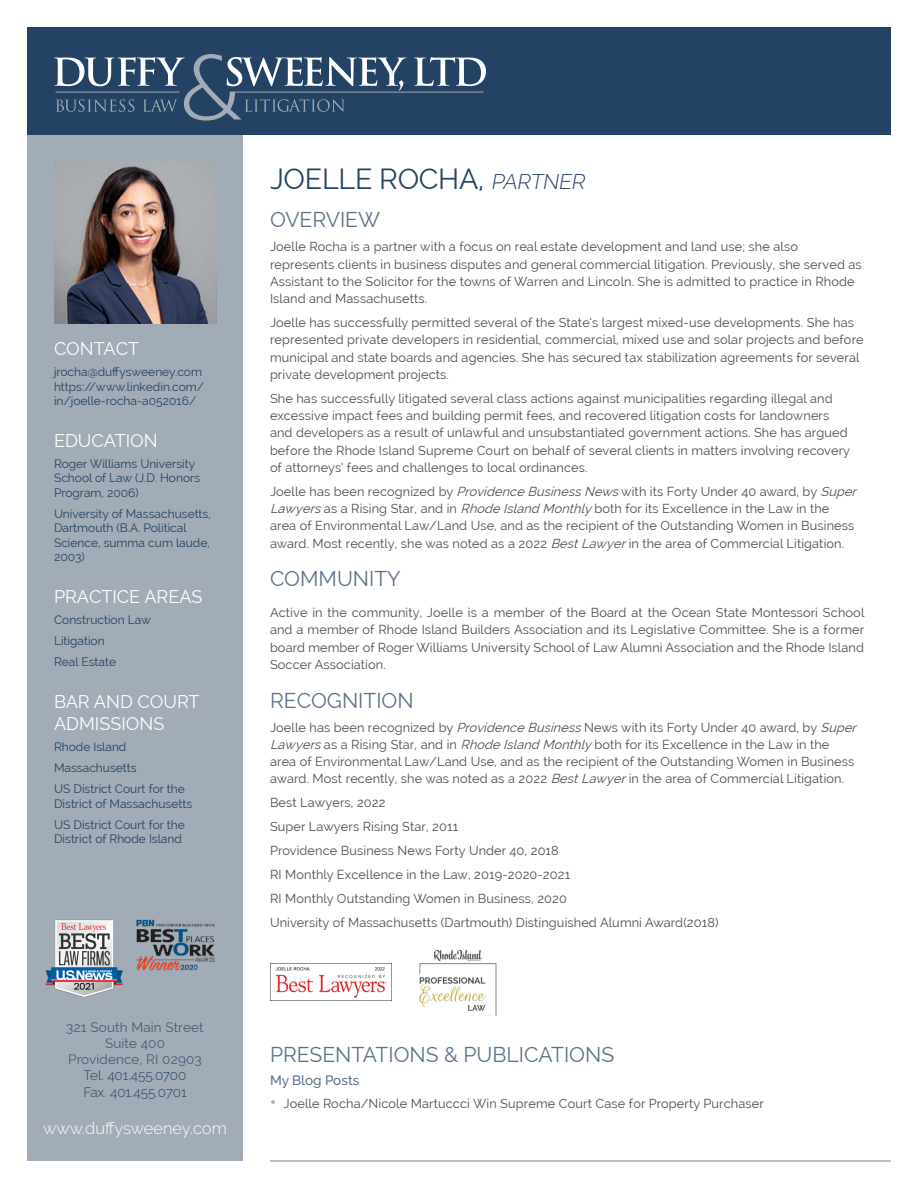
<style>
.page{position:relative;width:918px;height:1188px;background:#fff}
.page>*{position:absolute;margin:0;border:0;box-sizing:border-box;transform-origin:0 0}
.Name{font:28.5px "Raleway";letter-spacing:-.01em;color:#244263}
.Body_Heading{font:21px "Raleway";color:#5b718a}
.Sidebar_Heading{font:18px/21.6px "Raleway";color:#fff}
.t1{font:300 16.5px "Raleway";color:#fff}
.t2{font:13.5px/16.2px "Raleway";letter-spacing:.01em;color:#455e7a;text-align:center}
.t3{font:300 13.5px/16.2px "Raleway";color:#244263}
.Body_Sub-head{font:500 13.5px "Raleway";color:#5b718a}
.Short_Bio_Body{font:12.75px/17.2px "Raleway";letter-spacing:.01em;color:#4b4c4d}
.Body_Heading-2{font:12.75px/17.2px "Raleway";letter-spacing:.01em;color:#4b4c4d;text-align:justify}
.Sidebar_Body{font:12px/14.4px "Raleway";color:#244263}
.s1{font-weight:300;font-style:italic;font-size:21px}
.s2{font-style:italic}
.s3{font-family:"Helvetica Neue";font-size:16.5px;color:#a1acb6}
</style>
<div class="page">
<div style="left:27px;top:40px;width:216px;height:1121px;background:#a1acb6"></div>
<div style="left:27px;top:27px;width:864px;height:108px;background:#244263"></div>
<svg style="left:54px;top:54px;width:352px;height:67px"></svg>
<svg style="left:414px;top:57px;width:72px;height:29px"></svg>
<hr style="left:56px;top:92px;width:123px;height:1px;background:#a1acb6">
<hr style="left:230px;top:92px;width:253px;height:1px;background:#a1acb6">
<hr style="left:270px;top:1160px;width:621px;height:2px;background:#a1acb6">
<img style="left:54px;top:162px;width:162px;height:162px">
<img style="left:270px;top:963px;width:122px;height:37px">
<img style="left:45px;top:919px;width:78px;height:79px">
<img style="left:136px;top:919px;width:79px;height:52px">
<img style="left:419px;top:950px;width:78px;height:65px">
<p class="Sidebar_Heading" style="left:54px;top:338px;width:87px">CONTACT</p>
<p class="Sidebar_Body" style="left:54px;top:365px;width:152px">jrocha@duffysweeney.com https://www.linkedin.com/ in/joelle-rocha-a052016/</p>
<p class="Sidebar_Heading" style="left:54px;top:430px;width:105px">EDUCATION</p>
<p class="Sidebar_Body" style="left:54px;top:456px;width:148px">Roger Williams University<br>School of Law (J.D. Honors<br>Program, 2006)</p>
<p class="Sidebar_Body" style="left:54px;top:506px;width:158px">University of Massachusetts,<br>Dartmouth (B.A. Political<br>Science, summa cum laude,<br>2003)</p>
<p class="Sidebar_Heading" style="left:54px;top:586px;width:150px">PRACTICE AREAS</p>
<p class="Sidebar_Body" style="left:54px;top:613px;width:99px">Construction Law</p>
<p class="Sidebar_Body" style="left:54px;top:634px;width:52px">Litigation</p>
<p class="Sidebar_Body" style="left:54px;top:655px;width:64px">Real Estate</p>
<p class="Sidebar_Heading" style="left:54px;top:691px;width:147px">BAR AND COURT<br>ADMISSIONS</p>
<p class="Sidebar_Body" style="left:54px;top:740px;width:74px">Rhode Island</p>
<p class="Sidebar_Body" style="left:54px;top:761px;width:84px">Massachusetts</p>
<p class="Sidebar_Body" style="left:54px;top:782px;width:140px">US District Court for the<br>District of Massachusetts</p>
<p class="Sidebar_Body" style="left:54px;top:817px;width:132px">US District Court for the<br>District of Rhode Island</p>
<p class="t2" style="left:66px;top:1019px;width:139px">321 South Main Street<br>Suite 400<br>Providence, RI 02903</p>
<p class="t3" style="left:83px;top:1067px;width:105px">Tel. 401.455.0700<br>Fax. 401.455.0701</p>
<p class="t1" style="left:43px;top:1119px;width:185px">www.duffysweeney.com</p>
<p class="Name" style="left:270px;top:162px;width:320px">JOELLE ROCHA, <span class="s1">PARTNER</span></p>
<p class="Body_Heading" style="left:270px;top:208px;width:112px">OVERVIEW</p>
<p class="Short_Bio_Body" style="left:270px;top:238px;width:593px">Joelle Rocha is a partner with a focus on real estate development and land use; she also represents clients in business disputes and general commercial litigation. Previously, she served as Assistant to the Solicitor for the towns of Warren and Lincoln. She is admitted to practice in Rhode Island and Massachusetts.</p>
<p class="Short_Bio_Body" style="left:270px;top:314px;width:595px">Joelle has successfully permitted several of the State’s largest mixed-use developments. She has represented private developers in residential, commercial, mixed use and solar projects and before municipal and state boards and agencies. She has secured tax stabilization agreements for several private development projects.</p>
<p class="Short_Bio_Body" style="left:270px;top:390px;width:582px">She has successfully litigated several class actions against municipalities regarding illegal and excessive impact fees and building permit fees, and recovered litigation costs for landowners and developers as a result of unlawful and unsubstantiated government actions. She has argued before the Rhode Island Supreme Court on behalf of several clients in matters involving recovery of attorneys’ fees and challenges to local ordinances.</p>
<p class="Short_Bio_Body" style="left:270px;top:483px;width:592px">Joelle has been recognized by <span class="s2">Providence BusinessNews</span>with its Forty Under 40 award, by <span class="s2">Super Lawyers</span>as a Rising Star, and in <span class="s2">Rhode Island Monthly</span>both for its Excellence in the Law in the<br>area of Environmental Law/Land Use, and as the recipient of the Outstanding Women in Business award. Most recently, she was noted as a 2022 <span class="s2">BestLawyer</span>in the area of Commercial Litigation.</p>
<p class="Body_Heading" style="left:270px;top:567px;width:132px">COMMUNITY</p>
<p class="Body_Heading-2" style="left:270px;top:604px;width:596px">Active in the community, Joelle is a member of the Board at the Ocean State Montessori School and a member of Rhode Island Builders Association and its Legislative Committee. She is a former board member of Roger Williams University School of Law Alumni Association and the Rhode Island Soccer Association.</p>
<p class="Body_Heading" style="left:270px;top:688px;width:145px">RECOGNITION</p>
<p class="Short_Bio_Body" style="left:270px;top:718px;width:592px">Joelle has been recognized by <span class="s2">Providence Business</span>News with its Forty Under 40 award, by <span class="s2">Super Lawyers</span>as a Rising Star, and in <span class="s2">Rhode Island Monthly</span>both for its Excellence in the Law in the<br>area of Environmental Law/Land Use, and as the recipient of the Outstanding Women in Business award. Most recently, she was noted as a 2022 <span class="s2">BestLawyer</span>in the area of Commercial Litigation.</p>
<p class="Short_Bio_Body" style="left:270px;top:794px;width:117px">Best Lawyers, 2022</p>
<p class="Short_Bio_Body" style="left:270px;top:818px;width:190px">Super Lawyers Rising Star, 2011</p>
<p class="Short_Bio_Body" style="left:270px;top:842px;width:290px">Providence Business News Forty Under 40, 2018</p>
<p class="Short_Bio_Body" style="left:270px;top:866px;width:302px">RI Monthly Excellence in the Law, 2019-2020-2021</p>
<p class="Short_Bio_Body" style="left:270px;top:890px;width:299px">RI Monthly Outstanding Women in Business, 2020</p>
<p class="Short_Bio_Body" style="left:270px;top:914px;width:450px">University of Massachusetts (Dartmouth) Distinguished Alumni Award(2018)</p>
<p class="Body_Heading" style="left:270px;top:1042px;width:346px">PRESENTATIONS &amp; PUBLICATIONS</p>
<p class="Body_Sub-head" style="left:270px;top:1072px;width:91px">My Blog Posts</p>
<p class="Short_Bio_Body" style="left:270px;top:1095px;width:495px"><span class="s3">•</span> Joelle Rocha/Nicole Martuccci Win Supreme Court Case for Property Purchaser</p>
</div>
